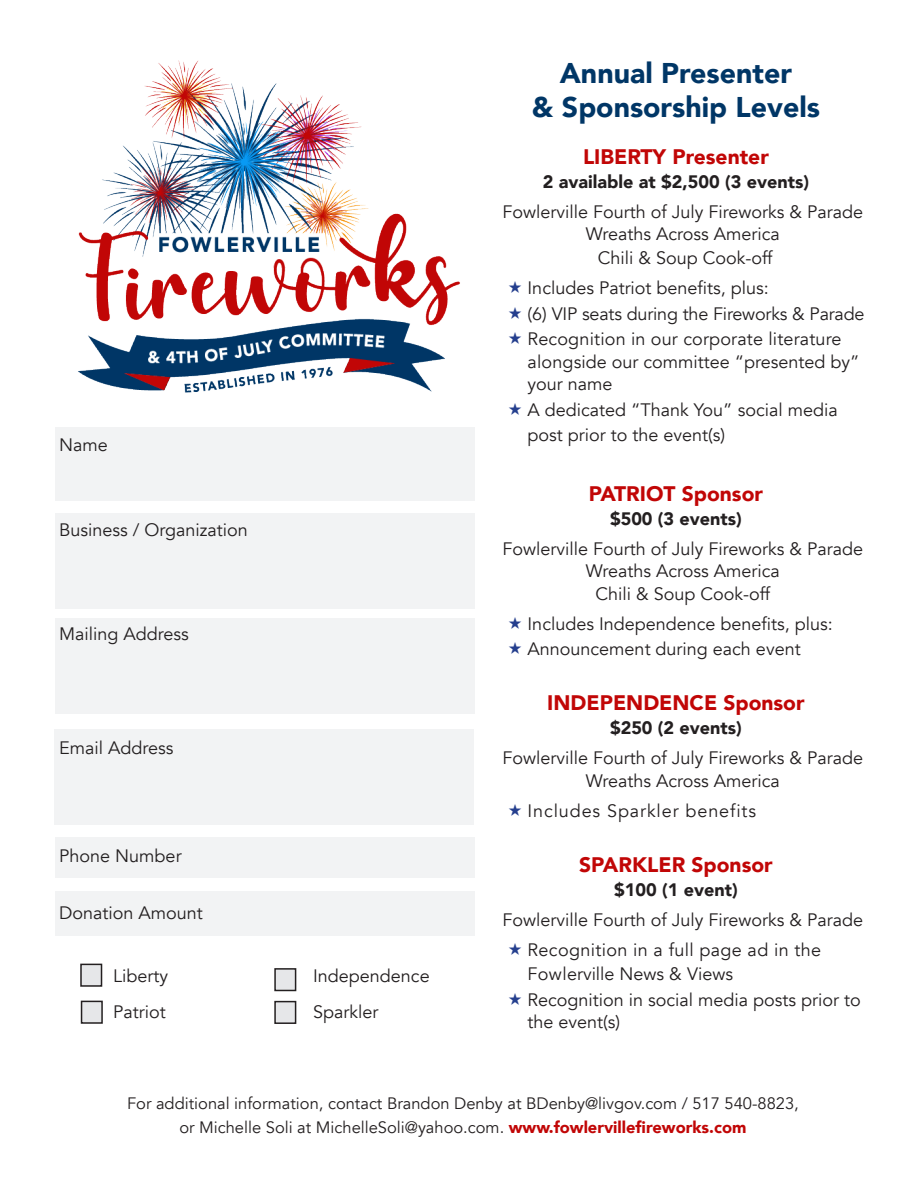
<style>
.page{position:relative;width:918px;height:1188px;background:#fff}
.page>*{position:absolute;margin:0;border:0;box-sizing:border-box;transform-origin:0 0}
.t1{font:900 28.5px "Avenir";color:#003666}
.t2{font:900 21px "Avenir";color:#c10606}
.t3{font:18px/22.5px "Avenir";color:#231f20;text-align:center}
.t4{font:900 18px "Avenir";color:#231f20}
.t5{font:18px/24px "Avenir";letter-spacing:.02em;color:#231f20}
.t6{font:18px "Avenir";letter-spacing:.05em;color:#231f20}
.t7{font:16.5px "Avenir";color:#231f20}
.s1{font-weight:900;color:#c10606}
</style>
<div class="page">
<div style="left:55px;top:892px;width:419px;height:44px;background:#f2f3f4"></div>
<div style="left:55px;top:837px;width:419px;height:41px;background:#f2f3f4"></div>
<div style="left:55px;top:618px;width:419px;height:96px;background:#f2f3f4"></div>
<div style="left:54px;top:729px;width:420px;height:96px;background:#f2f3f4"></div>
<div style="left:55px;top:513px;width:419px;height:96px;background:#f2f3f4"></div>
<img style="left:78px;top:60px;width:382px;height:333px">
<div style="left:55px;top:427px;width:419px;height:74px;background:#f2f3f4"></div>
<div style="left:81px;top:964px;width:21px;height:22px;background:#e6e7e9"></div>
<div style="left:80px;top:964px;width:22px;height:23px;border:2px solid #231f20"></div>
<div style="left:82px;top:1001px;width:20px;height:22px;background:#e6e7e9"></div>
<div style="left:81px;top:1001px;width:22px;height:23px;border:2px solid #231f20"></div>
<div style="left:275px;top:969px;width:21px;height:21px;background:#e6e7e9"></div>
<div style="left:274px;top:968px;width:22px;height:23px;border:2px solid #231f20"></div>
<div style="left:275px;top:1002px;width:21px;height:21px;background:#e6e7e9"></div>
<div style="left:274px;top:1001px;width:22px;height:23px;border:2px solid #231f20"></div>
<p class="t3" style="left:59px;top:434px;width:50px">Name</p>
<p class="t3" style="left:59px;top:519px;width:190px">Business / Organization</p>
<p class="t3" style="left:59px;top:623px;width:131px">Mailing Address</p>
<p class="t3" style="left:59px;top:737px;width:116px">Email Address</p>
<p class="t3" style="left:59px;top:845px;width:124px">Phone Number</p>
<p class="t3" style="left:59px;top:902px;width:145px">Donation Amount</p>
<p class="t3" style="left:113px;top:965px;width:56px">Liberty</p>
<p class="t3" style="left:113px;top:1001px;width:54px">Patriot</p>
<p class="t3" style="left:313px;top:965px;width:118px">Independence</p>
<p class="t3" style="left:313px;top:1001px;width:67px">Sparkler</p>
<p class="t1" style="left:560px;top:48px;width:234px">Annual Presenter</p>
<p class="t1" style="left:532px;top:82px;width:290px">&amp; Sponsorship Levels</p>
<p class="t2" style="left:583px;top:138px;width:187px">LIBERTY Presenter</p>
<p class="t4" style="left:543px;top:166px;width:268px">2 available at $2,500 (3 events)</p>
<p class="t3" style="left:502px;top:200px;width:362px">Fowlerville Fourth of July Fireworks &amp; Parade<br>Wreaths Across America</p>
<p class="t3" style="left:598px;top:247px;width:176px">Chili &amp; Soup Cook-off</p>
<p class="t3" style="left:528px;top:277px;width:243px">Includes Patriot benefits, plus:</p>
<p class="t3" style="left:528px;top:302px;width:339px">(6) VIP seats during the Fireworks &amp; Parade</p>
<p class="t3" style="left:528px;top:328px;width:333px;text-align:left">Recognition in our corporate literature alongside our committee “presented by” your name</p>
<p class="t3" style="left:528px;top:397px;width:312px;line-height:25.2px;text-align:left">A dedicated “Thank You” social media post prior to the event(s)</p>
<p class="t2" style="left:589px;top:475px;width:176px">PATRIOT Sponsor</p>
<p class="t4" style="left:610px;top:503px;width:133px">$500 (3 events)</p>
<p class="t3" style="left:502px;top:538px;width:362px">Fowlerville Fourth of July Fireworks &amp; Parade<br>Wreaths Across America</p>
<p class="t3" style="left:595px;top:583px;width:176px">Chili &amp; Soup Cook-off</p>
<p class="t3" style="left:528px;top:613px;width:307px">Includes Independence benefits, plus:</p>
<p class="t3" style="left:528px;top:638px;width:275px">Announcement during each event</p>
<p class="t2" style="left:547px;top:685px;width:259px">INDEPENDENCE Sponsor</p>
<p class="t4" style="left:610px;top:713px;width:133px">$250 (2 events)</p>
<p class="t3" style="left:502px;top:747px;width:362px">Fowlerville Fourth of July Fireworks &amp; Parade<br>Wreaths Across America</p>
<p class="t6" style="left:528px;top:800px;width:230px">Includes Sparkler benefits</p>
<p class="t2" style="left:579px;top:847px;width:195px">SPARKLER Sponsor</p>
<p class="t4" style="left:614px;top:874px;width:125px">$100 (1 event)</p>
<p class="t3" style="left:502px;top:909px;width:362px">Fowlerville Fourth of July Fireworks &amp; Parade</p>
<p class="t5" style="left:528px;top:938px;width:295px">Recognition in a full page ad in the<br>Fowlerville News &amp; Views</p>
<p class="t3" style="left:528px;top:988px;width:335px;text-align:left">Recognition in social media posts prior to the event(s)</p>
<p class="t7" style="left:127px;top:1093px;width:673px">For additional information, contact Brandon Denby at BDenby@livgov.com / 517 540-8823,</p>
<p class="t7" style="left:179px;top:1117px;width:569px">or Michelle Soli at MichelleSoli@yahoo.com. <span class="s1">www.fowlervillefireworks.com</span></p>
</div>
